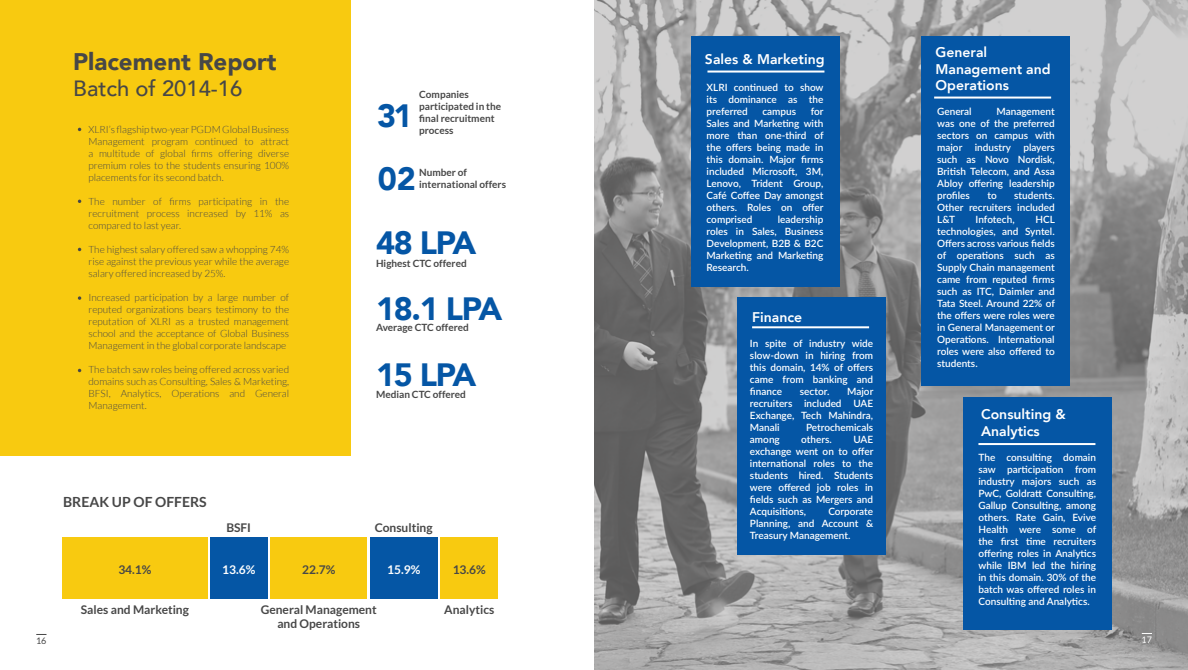
<style>
.page{position:relative;width:1188px;height:670px;background:#fff}
.page>*{position:absolute;margin:0;border:0;box-sizing:border-box;transform-origin:0 0}
.t1{font:900 32.2px/64.3px "Avenir";letter-spacing:-.04em;color:#0556a5}
.t2{font:900 24px "Avenir";color:#474747}
.t3{font:500 22px "Avenir";color:#474747}
.t4{font:800 14px/16.8px "Avenir";color:#fff}
.t5{font:700 14px "Lato";color:#474747}
.t6{font:700 12px/14.4px "Lato";color:#474747;text-align:center}
.t7{font:700 12px "Lato";color:#fff}
.t8{font:600 10px/12px "Lato";color:#fff;text-align:justify}
.t9{font:300 10px/12px "Lato";color:#474747;text-align:justify}
.t10{font:700 10px/12px "Lato";color:#474747}
.t11{font:9px "Lato";color:#474747}
.t12{font:9px "Lato";color:#fff}
</style>
<div class="page">
<div style="left:0;top:0;width:351px;height:455px;background:#f8ca10"></div>
<div style="left:62px;top:537px;width:146px;height:62px;background:#f8ca10"></div>
<div style="left:370px;top:537px;width:68px;height:62px;background:#0556a5"></div>
<div style="left:270px;top:537px;width:97px;height:62px;background:#f8ca10"></div>
<div style="left:210px;top:537px;width:58px;height:62px;background:#0556a5"></div>
<div style="left:440px;top:537px;width:58px;height:62px;background:#f8ca10"></div>
<svg style="left:594px;top:0;width:594px;height:670px;background:#9b9c9c"></svg>
<div style="left:963px;top:397px;width:148px;height:232px;background:#0556a5"></div>
<div style="left:738px;top:297px;width:148px;height:257px;background:#0556a5"></div>
<div style="left:922px;top:36px;width:148px;height:349px;background:#0556a5"></div>
<hr style="left:752px;top:326px;width:117px;height:2px;background:#fff">
<hr style="left:978px;top:443px;width:117px;height:2px;background:#fff">
<hr style="left:934px;top:96px;width:117px;height:2px;background:#fff">
<div style="left:691px;top:36px;width:148px;height:250px;background:#0556a5"></div>
<hr style="left:707px;top:70px;width:117px;height:2px;background:#fff">
<svg style="left:78px;top:199px;width:3px;height:4px"></svg>
<svg style="left:78px;top:296px;width:3px;height:4px"></svg>
<h3 class="t4" style="left:936px;top:44px;width:117px">General<br>Management and</h3>
<h2 class="t2" style="left:73px;top:41px;width:205px">Placement Report</h2>
<h3 class="t3" style="left:73px;top:69px;width:171px">Batch of 2014-16</h3>
<p class="t9" style="left:88px;top:123px;width:202px">XLRI’s flagship two-year PGDM Global Business Management program continued to attract a multitude of global firms offering diverse premium roles to the students ensuring 100% placements for its second batch.</p>
<p class="t9" style="left:88px;top:195px;width:202px">The number of firms participating in the recruitment process increased by 11% as compared to last year.</p>
<p class="t9" style="left:88px;top:243px;width:202px">The highest salary offered saw a whopping 74% rise against the previous year while the average salary offered increased by 25%.</p>
<p class="t9" style="left:88px;top:291px;width:202px">Increased participation by a large number of reputed organizations bears testimony to the reputation of XLRI as a trusted management school and the acceptance of Global Business Management in the global corporate landscape</p>
<p class="t9" style="left:88px;top:363px;width:202px">The batch saw roles being offered across varied domains such as Consulting, Sales &amp; Marketing, BFSI, Analytics, Operations and General Management.</p>
<h3 class="t4" style="left:705px;top:51px;width:121px">Sales &amp; Marketing</h3>
<p class="t8" style="left:707px;top:81px;width:118px">XLRI continued to show</p>
<h3 class="t4" style="left:936px;top:77px;width:75px">Operations</h3>
<p class="t8" style="left:707px;top:93px;width:118px">its dominance as the preferred</p>
<p class="t10" style="left:419px;top:88px;width:83px">Companies participated in the final recruitment process</p>
<h1 class="t1" style="left:376px;top:82px;width:128px">31<br>02<br>48 LPA<br>18.1 LPA</h1>
<p class="t8" style="left:937px;top:105px;width:36px">General</p>
<p class="t8" style="left:707px;top:105px;width:118px;text-indent:104px">for Sales and Marketing with more than one-third of the offers being made in this domain. Major firms included Microsoft, 3M, Lenovo, Trident Group, Café Coffee Day amongst others. Roles on offer comprised</p>
<p class="t8" style="left:937px;top:105px;width:119px;text-indent:59px">Management was one of the preferred sectors on campus with major industry players such as Novo Nordisk, British Telecom, and Assa Abloy offering leadership profiles</p>
<p class="t8" style="left:762px;top:105px;width:35px">campus</p>
<p class="t10" style="left:419px;top:166px;width:88px">Number of international offers</p>
<p class="t8" style="left:937px;top:189px;width:119px;text-indent:77px">students.<br>Other recruiters included L&amp;T</p>
<p class="t8" style="left:987px;top:189px;width:11px">to</p>
<p class="t8" style="left:707px;top:213px;width:118px;text-indent:71px">leadership roles in Sales, Business Development, B2B &amp; B2C Marketing and Marketing Research.</p>
<p class="t8" style="left:976px;top:213px;width:41px">Infotech,</p>
<p class="t8" style="left:937px;top:213px;width:119px;text-indent:98px">HCL technologies, and Syntel.<br>Offers across various fields of operations such as Supply Chain management came from reputed firms such as ITC, Daimler and Tata Steel. Around 22% of the offers were roles were in General Management or Operations. International roles were also offered to students.</p>
<p class="t10" style="left:376px;top:257px;width:92px">Highest CTC offered</p>
<h3 class="t4" style="left:752px;top:308px;width:52px">Finance</h3>
<p class="t10" style="left:376px;top:321px;width:94px">Average CTC offered</p>
<p class="t8" style="left:750px;top:337px;width:125px">In spite of industry wide slow-down in hiring from this domain, 14% of offers came from banking and finance</p>
<h1 class="t1" style="left:376px;top:341px;width:102px">15 LPA</h1>
<p class="t10" style="left:376px;top:388px;width:91px">Median CTC offered</p>
<p class="t8" style="left:750px;top:385px;width:125px;text-indent:97px">Major recruiters included UAE Exchange, Tech Mahindra, Manali</p>
<p class="t8" style="left:800px;top:385px;width:31px">sector.</p>
<h3 class="t4" style="left:981px;top:406px;width:86px">Consulting &amp;<br>Analytics</h3>
<p class="t8" style="left:806px;top:421px;width:69px">Petrochemicals</p>
<p class="t8" style="left:750px;top:433px;width:31px">among</p>
<p class="t8" style="left:801px;top:433px;width:32px">others.</p>
<p class="t8" style="left:750px;top:433px;width:125px;text-indent:103px">UAE exchange went on to offer international roles to the students hired. Students were offered job roles in fields such as Mergers and Acquisitions,</p>
<p class="t8" style="left:979px;top:451px;width:119px">The consulting domain saw participation from industry majors such as PwC, Goldratt Consulting, Gallup Consulting, among others. Rate Gain, Evive Health were some of the first time recruiters offering roles in Analytics while IBM led the hiring in this domain. 30% of the batch was offered roles in Consulting and Analytics.</p>
<h3 class="t5" style="left:63px;top:494px;width:145px">BREAK UP OF OFFERS</h3>
<p class="t8" style="left:750px;top:505px;width:125px;text-indent:78px">Corporate Planning, and Account &amp; Treasury Management.</p>
<p class="t6" style="left:226px;top:520px;width:26px">BSFI</p>
<p class="t6" style="left:375px;top:520px;width:59px">Consulting</p>
<p class="t6" style="left:118px;top:562px;width:35px">34.1%</p>
<p class="t7" style="left:222px;top:562px;width:35px">13.6%</p>
<p class="t6" style="left:302px;top:562px;width:35px">22.7%</p>
<p class="t7" style="left:387px;top:562px;width:35px">15.9%</p>
<p class="t6" style="left:453px;top:562px;width:35px">13.6%</p>
<p class="t6" style="left:81px;top:601px;width:110px">Sales and Marketing</p>
<p class="t6" style="left:261px;top:601px;width:118px">General Management and Operations</p>
<p class="t6" style="left:444px;top:601px;width:52px">Analytics</p>
<p class="t11" style="left:36px;top:635px;width:12px">16</p>
<p class="t12" style="left:1142px;top:634px;width:12px">17</p>
</div>
